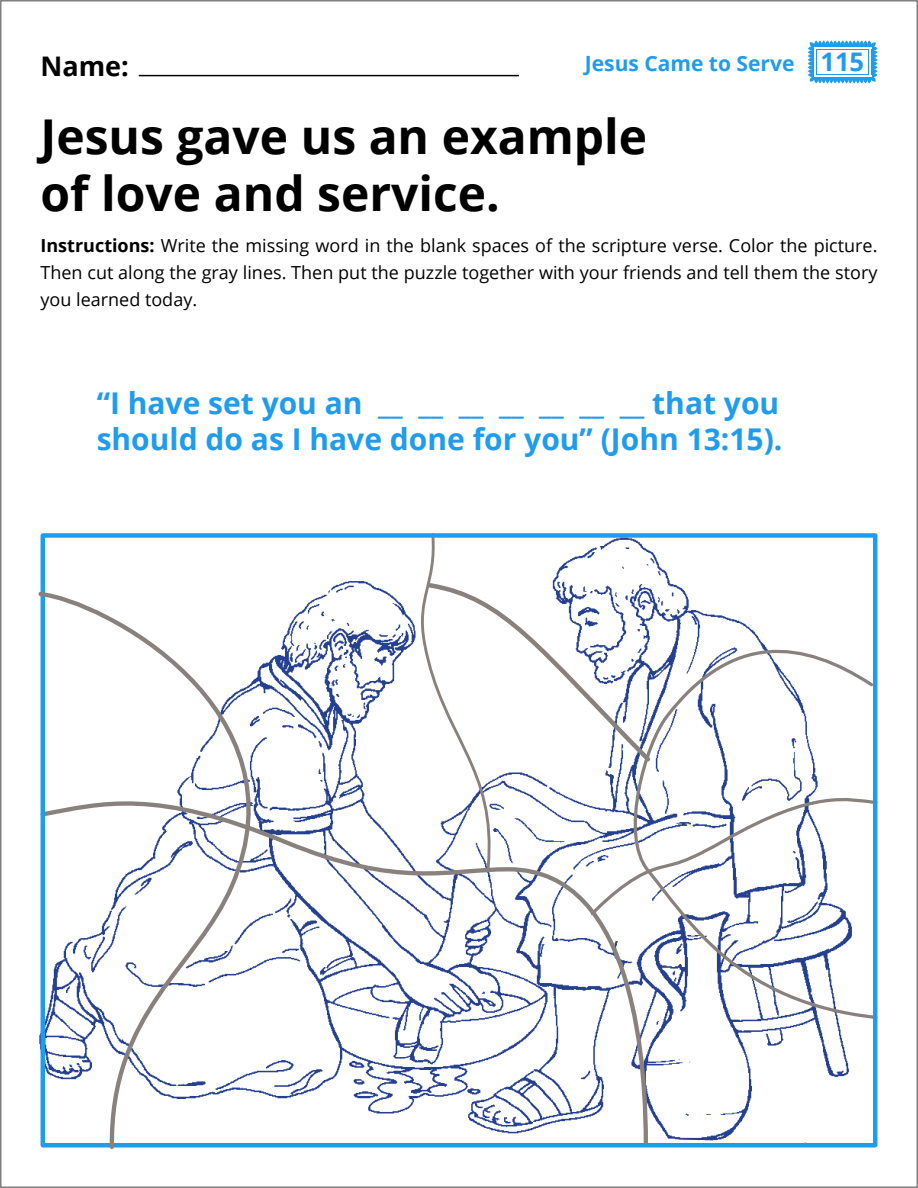
<style>
.page{position:relative;width:918px;height:1188px;background:#fff}
.page>*{position:absolute;margin:0;border:0;box-sizing:border-box;transform-origin:0 0}
.t1{font:700 48px/57.6px "Open Sans";color:#000}
.t2{font:700 30px/36px "Open Sans";color:#1f9cee}
.t3{font:700 27px "Open Sans";color:#000}
.t4{font:700 21px "Open Sans";color:#1f9cee}
.t5{font:18px/27px "Open Sans";color:#000;text-align:justify}
.s1{font-size:25.5px}
.s2{font-weight:700}
</style>
<div class="page">
<img style="left:40px;top:534px;width:809px;height:607px">
<svg style="left:308px;top:788px;width:342px;height:355px"></svg>
<svg style="left:619px;top:917px;width:259px;height:104px"></svg>
<svg style="left:416px;top:534px;width:462px;height:383px"></svg>
<hr style="left:139px;top:75px;width:380px;height:1px;background:#000">
<svg style="left:808px;top:41px;width:69px;height:42px"></svg>
<hr style="left:815px;top:77px;width:56px;height:3px;background:#1f9cee">
<hr style="left:812px;top:44px;width:3px;height:36px;background:#1f9cee">
<hr style="left:871px;top:44px;width:3px;height:36px;background:#1f9cee">
<hr style="left:815px;top:44px;width:56px;height:3px;background:#1f9cee">
<hr style="left:816px;top:49px;width:53px;height:1px;background:#1f9cee">
<hr style="left:869px;top:47px;width:2px;height:30px;background:#fff">
<hr style="left:814px;top:47px;width:2px;height:30px;background:#fff">
<hr style="left:814px;top:75px;width:57px;height:2px;background:#fff">
<hr style="left:814px;top:47px;width:57px;height:2px;background:#fff">
<div style="left:41px;top:533px;width:836px;height:615px;border:4px solid #1f9cee"></div>
<svg style="left:38px;top:589px;width:270px;height:560px"></svg>
<h3 class="t3" style="left:41px;top:47px;width:90px">Name:</h3>
<p class="t4" style="left:585px;top:48px;width:281px">Jesus Came to Serve <span class="s1">115</span></p>
<h1 class="t1" style="left:41px;top:106px;width:608px">Jesus gave us an example of love and service.</h1>
<p class="t5" style="left:41px;top:232px;width:838px"><span class="s2">Instructions:</span> Write the missing word in the blank spaces of the scripture verse. Color the picture.<br>Then cut along the gray lines. Then put the puzzle together with your friends and tell them the story you learned today.</p>
<h2 class="t2" style="left:97px;top:385px;width:687px">“I have set you an __ __ __ __ __ __ __ that you should do as I have done for you” (John 13:15).</h2>
</div>
